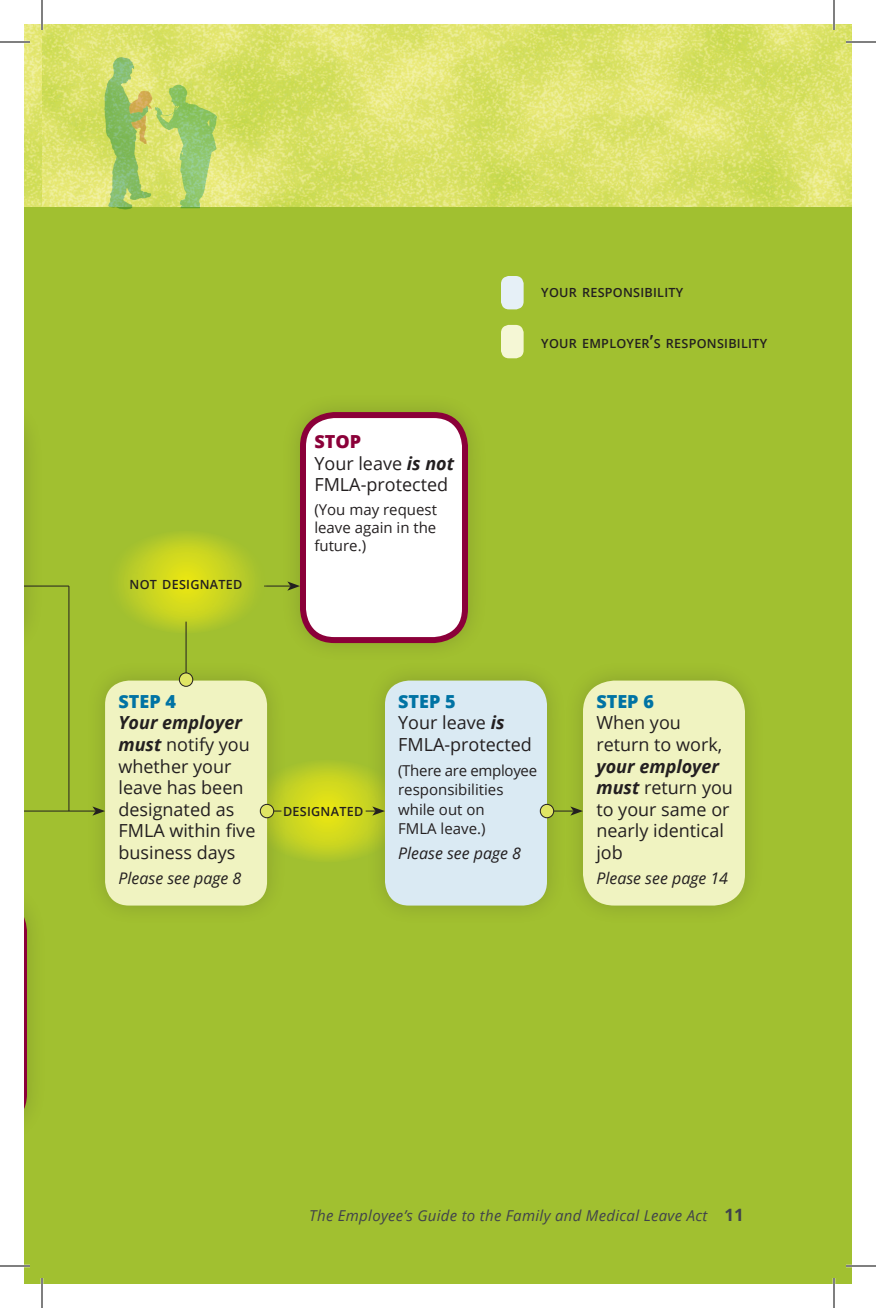
<style>
.page{position:relative;width:876px;height:1308px;background:#fff}
.page>*{position:absolute;margin:0;border:0;box-sizing:border-box;transform-origin:0 0}
.t1{font:18px/21.6px "Open Sans";color:#231f20}
.t2{font:800 18px "Open Sans";color:#0073a4}
.t3{font:italic 16px "Open Sans";color:#231f20}
.t4{font:15px/19.2px "Open Sans";color:#231f20}
.t5{font:italic 15px "Open Sans";letter-spacing:.02em;color:#40424b}
.t6{font:600 12.6px "Open Sans";letter-spacing:.02em;color:#231f20}
.s1{font-weight:800;color:#8b0039}
.s2{font-weight:700;font-style:italic}
.s3{font-size:18px}
.s4{font-weight:800;color:#0073a4}
.s5{font-weight:700;font-style:normal;font-size:17px}
</style>
<div class="page">
<img style="left:24px;top:24px;width:828px;height:184px">
<div style="left:24px;top:208px;width:828px;height:1076px;background:#a1c030"></div>
<svg style="left:246px;top:760px;width:162px;height:102px;background:#c8d421"></svg>
<div style="left:365px;top:660px;width:203px;height:266px;background:#231f20;opacity:.2"></div>
<div style="left:385px;top:681px;width:162px;height:225px;background:#daeaf3;border-radius:24px"></div>
<div style="left:280px;top:392px;width:208px;height:271px;background:#9ebc2f"></div>
<div style="left:303px;top:415px;width:162px;height:225px;background:#fff;border-radius:31px"></div>
<div style="left:300px;top:412px;width:168px;height:231px;border:6px solid #8b0039;border-radius:31px"></div>
<svg style="left:24px;top:910px;width:3px;height:206px"></svg>
<div style="left:563px;top:660px;width:203px;height:266px;background:#9ebc2f"></div>
<div style="left:583px;top:681px;width:162px;height:225px;background:#f0f3c1;border-radius:31px"></div>
<svg style="left:267px;top:581px;width:33px;height:10px"></svg>
<hr style="left:24px;top:811px;width:72px;height:1px;background:#231f20">
<hr style="left:24px;top:586px;width:45px;height:1px;background:#231f20">
<hr style="left:68px;top:586px;width:1px;height:225px;background:#231f20">
<div style="left:24px;top:395px;width:21px;height:265px;background:#9fbd2f"></div>
<svg style="left:24px;top:437px;width:1px;height:181px"></svg>
<svg style="left:105px;top:531px;width:162px;height:102px"></svg>
<div style="left:85px;top:660px;width:203px;height:266px;background:#231f20;opacity:.2"></div>
<div style="left:105px;top:681px;width:162px;height:225px;background:#f0f3c1;border-radius:24px"></div>
<hr style="left:186px;top:622px;width:1px;height:58px;background:#231f20">
<div style="left:179px;top:673px;width:14px;height:13px;background:#e0e565;border-radius:50%"></div>
<div style="left:179px;top:672px;width:14px;height:15px;border:1px solid #231f20;border-radius:50%"></div>
<div style="left:260px;top:804px;width:14px;height:14px;background:#e0e565;border-radius:50%"></div>
<div style="left:260px;top:804px;width:14px;height:14px;border:1px solid #231f20;border-radius:50%"></div>
<svg style="left:552px;top:806px;width:31px;height:10px"></svg>
<div style="left:540px;top:804px;width:14px;height:14px;background:#e0e565;border-radius:50%"></div>
<div style="left:540px;top:804px;width:14px;height:14px;border:1px solid #231f20;border-radius:50%"></div>
<div style="left:501px;top:325px;width:23px;height:33px;background:#f5f7d5;border-radius:8px"></div>
<img style="left:95px;top:57px;width:64px;height:153px">
<img style="left:155px;top:85px;width:62px;height:123px">
<svg style="left:366px;top:806px;width:19px;height:10px"></svg>
<div style="left:501px;top:276px;width:23px;height:33px;background:#e6f0f7;border-radius:8px"></div>
<hr style="left:0;top:41px;width:30px;height:2px;background:#fff">
<hr style="left:846px;top:41px;width:30px;height:2px;background:#fff">
<hr style="left:0;top:1265px;width:30px;height:2px;background:#fff">
<hr style="left:846px;top:1265px;width:30px;height:2px;background:#fff">
<hr style="left:41px;top:0;width:2px;height:30px;background:#fff">
<hr style="left:41px;top:1278px;width:2px;height:30px;background:#fff">
<hr style="left:833px;top:0;width:2px;height:30px;background:#fff">
<hr style="left:833px;top:1278px;width:2px;height:30px;background:#fff">
<hr style="left:0;top:42px;width:30px;height:1px;background:#000">
<hr style="left:846px;top:42px;width:30px;height:1px;background:#000">
<hr style="left:0;top:1266px;width:30px;height:1px;background:#000">
<hr style="left:846px;top:1266px;width:30px;height:1px;background:#000">
<hr style="left:42px;top:0;width:1px;height:30px;background:#000">
<hr style="left:42px;top:1278px;width:1px;height:30px;background:#000">
<hr style="left:834px;top:0;width:1px;height:30px;background:#000">
<hr style="left:834px;top:1278px;width:1px;height:30px;background:#000">
<p class="t6" style="left:130px;top:576px;width:114px">NOT DESIGNATED</p>
<p class="t1" style="left:314px;top:430px;width:141px"><span class="s1">STOP<br></span>Your leave <span class="s2">is not<br></span>FMLA-protected</p>
<p class="t4" style="left:314px;top:501px;width:124px;line-height:18px;text-align:justify">(You may request leave again in the future.)</p>
<p class="t6" style="left:541px;top:284px;width:144px">YOUR RESPONSIBILITY</p>
<p class="t6" style="left:541px;top:335px;width:227px">YOUR EMPLOYER<span class="s3">’</span>S RESPONSIBILITY</p>
<p class="t2" style="left:118px;top:688px;width:59px">STEP 4</p>
<p class="t1" style="left:118px;top:712px;width:138px"><span class="s2">Your employer must</span> notify you whether your leave has been designated as<br>FMLA within five business days</p>
<p class="t3" style="left:118px;top:867px;width:124px">Please see page 8</p>
<p class="t6" style="left:283px;top:802px;width:82px">DESIGNATED</p>
<p class="t1" style="left:398px;top:690px;width:135px"><span class="s4">STEP 5<br></span>Your leave <span class="s2">is<br></span>FMLA-protected</p>
<p class="t4" style="left:398px;top:761px;width:140px">(There are employee responsibilities while out on<br>FMLA leave.)</p>
<p class="t3" style="left:398px;top:842px;width:124px">Please see page 8</p>
<p class="t2" style="left:596px;top:688px;width:59px">STEP 6</p>
<p class="t1" style="left:596px;top:712px;width:127px">When you return to work,</p>
<p class="t1" style="left:596px;top:755px;width:138px"><span class="s2">your employer must</span> return you to your same or nearly identical job</p>
<p class="t3" style="left:596px;top:867px;width:133px">Please see page 14</p>
<p class="t5" style="left:309px;top:1205px;width:436px">The Employee’s Guide to the Family and Medical Leave Act <span class="s5">11</span></p>
</div>
